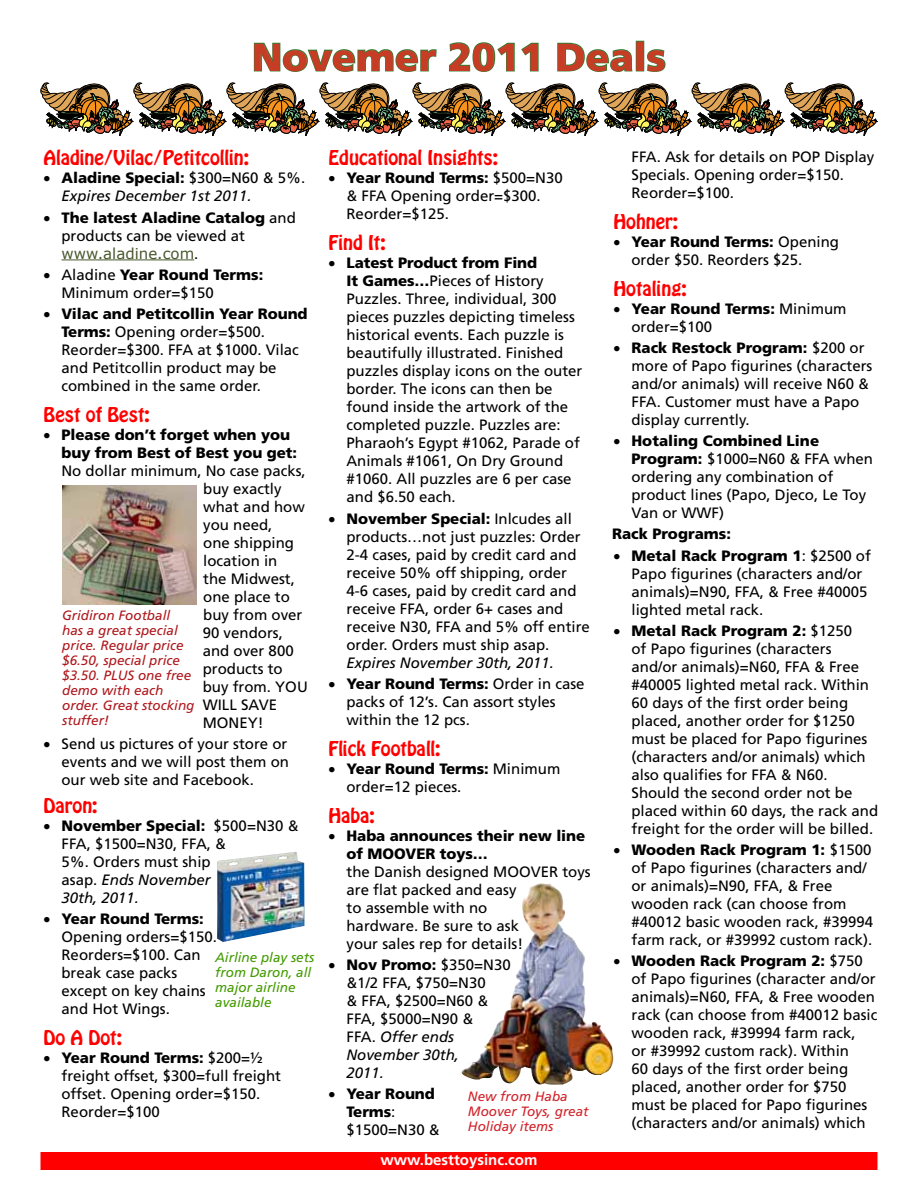
<style>
.page{position:relative;width:918px;height:1188px;background:#fff}
.page>*{position:absolute;margin:0;border:0;box-sizing:border-box;transform-origin:0 0}
.t1{font:900 39px "Frutiger";color:#c63c24}
.t2{font:18px "Hobo Std";color:#f00}
.t3{font:15px/18px "Frutiger";color:#000}
.t4{font:900 15px/18px "Frutiger";letter-spacing:-.005em;color:#000}
.t5{font:italic 15px/18px "Frutiger";color:#000}
.t6{font:700 15px "Frutiger";color:#fff}
.t7{font:15px "Verdana";color:#48582c}
.t8{font:italic 13.5px/15px "Frutiger";color:#ae181d}
.t9{font:italic 13.5px/15px "Frutiger";color:#439b00}
.t10{font:italic 13.5px/15px "Frutiger";color:#d2232a}
.s1{font-weight:900;font-style:normal}
.s2{font-style:normal}
.s3{font-weight:900}
.s4{font-family:"Frutiger";color:#000}
.s5{font-style:italic}
.s6{font-weight:400}
</style>
<div class="page">
<div style="left:40px;top:1152px;width:838px;height:18px;background:#f00"></div>
<hr style="left:62px;top:259px;width:132px;height:1px;background:#48582c">
<svg style="left:253px;top:42px;width:184px;height:30px"></svg>
<svg style="left:449px;top:42px;width:90px;height:30px"></svg>
<svg style="left:557px;top:42px;width:76px;height:30px"></svg>
<div style="left:636px;top:41px;width:8px;height:30px;border:2px solid #327d35"></div>
<svg style="left:647px;top:49px;width:19px;height:23px"></svg>
<img style="left:217px;top:852px;width:87px;height:90px">
<img style="left:461px;top:883px;width:153px;height:202px">
<svg style="left:40px;top:83px;width:838px;height:53px"></svg>
<img style="left:63px;top:485px;width:133px;height:119px">
<h1 class="t1" style="left:252px;top:34px;width:416px">Novemer 2011 Deals</h1>
<p class="t2" style="left:44px;top:146px;width:207px">Aladine/Vilac/Petitcollin:</p>
<p class="t5" style="left:62px;top:169px;width:245px;text-indent:-18px">• <span class="s1">Aladine Special:</span> <span class="s2">$300=N60 &amp; 5%.<br></span>Expires December 1st 2011.</p>
<p class="t3" style="left:62px;top:208px;width:236px;text-indent:-18px">• <span class="s3">The latest Aladine Catalog</span> and products can be viewed at</p>
<p class="t7" style="left:62px;top:244px;width:138px">www.aladine.com<span class="s4">.</span></p>
<p class="t3" style="left:62px;top:265px;width:203px;text-indent:-18px">• Aladine <span class="s3">Year Round Terms:<br></span>Minimum order=$150</p>
<p class="t3" style="left:62px;top:305px;width:248px;text-indent:-18px">• <span class="s3">Vilac and Petitcollin Year Round<br>Terms:</span> Opening order=$500.<br>Reorder=$300. FFA at $1000. Vilac and Petitcollin product may be combined in the same order.</p>
<p class="t2" style="left:44px;top:402px;width:108px">Best of Best:</p>
<p class="t4" style="left:62px;top:426px;width:237px;text-indent:-18px">• Please don’t forget when you buy from Best of Best you get:</p>
<p class="t3" style="left:203px;top:462px;width:107px;text-indent:-141px">No dollar minimum, No case packs, buy exactly what and how you need,<br>one shipping location in<br>the Midwest, one place to buy from over<br>90 vendors, and over 800 products to buy from. YOU<br>WILL SAVE<br>MONEY!</p>
<p class="t3" style="left:62px;top:735px;width:229px;text-align:justify;text-indent:-18px">• Send us pictures of your store or events and we will post them on our web site and Facebook.</p>
<p class="t2" style="left:44px;top:793px;width:56px">Daron:</p>
<p class="t3" style="left:62px;top:817px;width:239px;text-indent:-18px">• <span class="s3">November Special:</span> $500=N30 &amp;<br>FFA, $1500=N30, FFA, &amp;<br>5%. Orders must ship<br>asap. <span class="s5">Ends November<br>30th, 2011.</span></p>
<p class="t3" style="left:62px;top:910px;width:157px;text-indent:-18px">• <span class="s3">Year Round Terms:<br></span>Opening orders=$150.<br>Reorders=$100. Can break case packs except on key chains and Hot Wings.</p>
<p class="t2" style="left:44px;top:1025px;width:80px">Do A Dot:</p>
<p class="t3" style="left:62px;top:1049px;width:221px;text-indent:-18px">• <span class="s3">Year Round Terms:</span> $200=½ freight offset, $300=full freight offset. Opening order=$150.<br>Reorder=$100</p>
<p class="t8" style="left:62px;top:608px;width:134px">Gridiron Football has a great special price. Regular price $6.50, special price $3.50. PLUS one free demo with each order. Great stocking stuffer!</p>
<p class="t9" style="left:215px;top:950px;width:101px">Airline play sets from Daron, all major airline available</p>
<p class="t2" style="left:328px;top:146px;width:171px">Educational Insights:</p>
<p class="t3" style="left:346px;top:169px;width:218px;text-indent:-18px">• <span class="s3">Year Round Terms:</span> $500=N30 &amp; FFA Opening order=$300.<br>Reorder=$125.</p>
<p class="t2" style="left:328px;top:231px;width:59px">Find It:</p>
<p class="t3" style="left:346px;top:254px;width:237px;text-indent:-18px">• <span class="s3">Latest Product from Find<br>It Games…</span>Pieces of History<br>Puzzles. Three, individual, 300 pieces puzzles depicting timeless historical events. Each puzzle is beautifully illustrated. Finished puzzles display icons on the outer border. The icons can then be found inside the artwork of the completed puzzle. Puzzles are:<br>Pharaoh’s Egypt #1062, Parade of<br>Animals #1061, On Dry Ground #1060. All puzzles are 6 per case and $6.50 each.</p>
<p class="t3" style="left:346px;top:509px;width:245px;text-indent:-18px">• <span class="s3">November Special:</span> Inlcudes all products…not just puzzles: Order<br>2-4 cases, paid by credit card and receive 50% off shipping, order<br>4-6 cases, paid by credit card and receive FFA, order 6+ cases and receive N30, FFA and 5% off entire order. Orders must ship asap.</p>
<p class="t5" style="left:346px;top:653px;width:209px">Expires November 30th, 2011.</p>
<p class="t3" style="left:346px;top:674px;width:240px;text-indent:-18px">• <span class="s3">Year Round Terms:</span> Order in case packs of 12’s. Can assort styles within the 12 pcs.</p>
<p class="t2" style="left:328px;top:736px;width:113px">Flick Football:</p>
<p class="t3" style="left:346px;top:759px;width:215px;text-indent:-18px">• <span class="s3">Year Round Terms:</span> Minimum order=12 pieces.</p>
<p class="t2" style="left:328px;top:803px;width:48px">Haba:</p>
<p class="t4" style="left:346px;top:827px;width:240px;text-indent:-18px">• Haba announces their new line of MOOVER toys…</p>
<p class="t3" style="left:346px;top:862px;width:246px">the Danish designed MOOVER toys are flat packed and easy<br>to assemble with no<br>hardware. Be sure to ask<br>your sales rep for details!</p>
<p class="t3" style="left:346px;top:956px;width:166px;text-indent:-18px">• <span class="s3">Nov Promo:</span> $350=N30 &amp;1/2 FFA, $750=N30<br>&amp; FFA, $2500=N60 &amp;<br>FFA, $5000=N90 &amp;<br>FFA. <span class="s5">Offer ends<br>November 30th,<br>2011.</span></p>
<p class="t4" style="left:346px;top:1085px;width:95px;text-indent:-18px">• Year Round<br>Terms<span class="s6">: $1500=N30 &amp;</span></p>
<p class="t10" style="left:468px;top:1089px;width:122px">New from Haba<br>Moover Toys, great<br>Holiday items</p>
<p class="t6" style="left:381px;top:1151px;width:158px">www.besttoysinc.com</p>
<p class="t3" style="left:632px;top:147px;width:244px">FFA. Ask for details on POP Display<br>Specials. Opening order=$150.<br>Reorder=$100.</p>
<p class="t2" style="left:614px;top:209px;width:66px">Hohner:</p>
<p class="t3" style="left:632px;top:232px;width:209px;text-indent:-18px">• <span class="s3">Year Round Terms:</span> Opening order $50. Reorders $25.</p>
<p class="t2" style="left:614px;top:276px;width:75px">Hotaling:</p>
<p class="t3" style="left:632px;top:299px;width:217px;text-indent:-18px">• <span class="s3">Year Round Terms:</span> Minimum order=$100</p>
<p class="t3" style="left:632px;top:339px;width:242px;text-indent:-18px">• <span class="s3">Rack Restock Program:</span> $200 or more of Papo figurines (characters and/or animals) will receive N60 &amp;<br>FFA. Customer must have a Papo display currently.</p>
<p class="t3" style="left:632px;top:432px;width:243px;text-indent:-18px">• <span class="s3">Hotaling Combined Line<br>Program:</span> $1000=N60 &amp; FFA when ordering any combination of product lines (Papo, Djeco, Le Toy<br>Van or WWF)</p>
<p class="t4" style="left:612px;top:525px;width:120px">Rack Programs:</p>
<p class="t3" style="left:632px;top:546px;width:241px;text-indent:-18px">• <span class="s3">Metal Rack Program 1</span>: $2500 of<br>Papo figurines (characters and/or animals)=N90, FFA, &amp; Free #40005 lighted metal rack.</p>
<p class="t3" style="left:632px;top:622px;width:248px;text-indent:-18px">• <span class="s3">Metal Rack Program 2:</span> $1250<br>of Papo figurines (characters and/or animals)=N60, FFA &amp; Free #40005 lighted metal rack. Within<br>60 days of the first order being placed, another order for $1250 must be placed for Papo figurines (characters and/or animals) which also qualifies for FFA &amp; N60.<br>Should the second order not be placed within 60 days, the rack and freight for the order will be billed.</p>
<p class="t3" style="left:632px;top:841px;width:243px;text-indent:-18px">• <span class="s3">Wooden Rack Program 1:</span> $1500 of Papo figurines (characters and/ or animals)=N90, FFA, &amp; Free wooden rack (can choose from #40012 basic wooden rack, #39994 farm rack, or #39992 custom rack).</p>
<p class="t3" style="left:632px;top:952px;width:247px;text-indent:-18px">• <span class="s3">Wooden Rack Program 2:</span> $750 of Papo figurines (character and/or animals)=N60, FFA, &amp; Free wooden rack (can choose from #40012 basic wooden rack, #39994 farm rack,<br>or #39992 custom rack). Within<br>60 days of the first order being placed, another order for $750 must be placed for Papo figurines (characters and/or animals) which</p>
</div>
